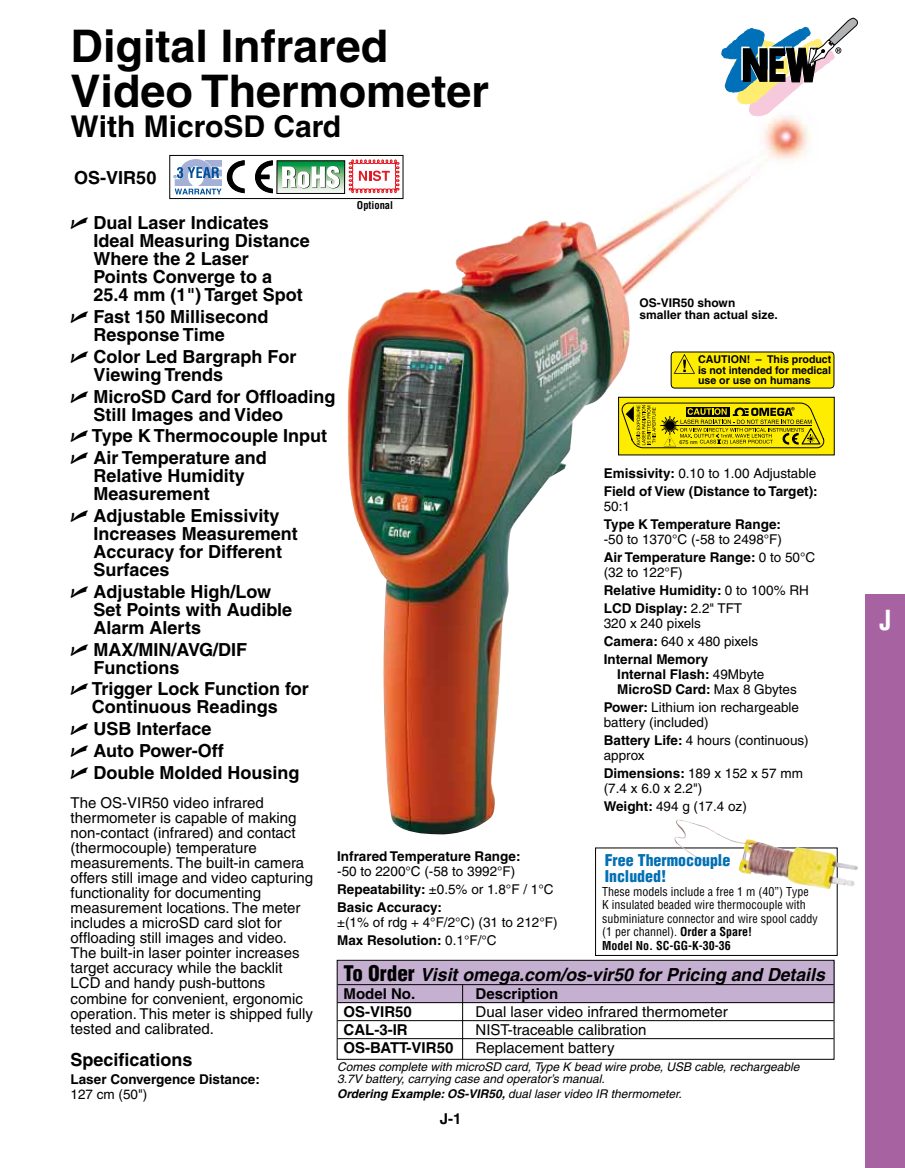
<style>
.page{position:relative;width:905px;height:1168px;background:#fff}
.page>*{position:absolute;margin:0;border:0;box-sizing:border-box;transform-origin:0 0}
.t1{font:700 45px/45px "Helvetica";color:#000}
.t2{font:700 30px "Helvetica";color:#000}
.t3{font:700 condensed 27px "Helvetica";color:#fff}
.t4{font:700 18px/18px "Helvetica";color:#000}
.t5{font:italic 700 18px "Helvetica";color:#000}
.t6{font:900 condensed 15.9px/16.5px "Helvetica";color:#006fb4}
.t7{font:15px/15px "Helvetica";color:#000}
.t8{font:700 15px "Helvetica";color:#000}
.t9{font:13.5px/18px "Helvetica";color:#000}
.t10{font:700 13.5px/18px "Helvetica";color:#000}
.t11{font:italic 12px/12px "Helvetica";color:#000}
.t12{font:condensed 12px/13.5px "Helvetica";color:#000}
.t13{font:700 12px/12px "Helvetica";color:#000}
.t14{font:700 10.65px/10.6px "Helvetica";color:#000;text-align:justify}
.t15{font:700 condensed 10.5px "Helvetica";color:#000}
.t16{font:10.35px "Helvetica";color:#000}
.t17{font:5.4px "Helvetica";color:#000}
.s1{font-family:"Universal Newswith Comm Pi";font-weight:400}
.s2{font-weight:400}
.s3{font-weight:700}
.s4{font-weight:900;font-style:normal;font-stretch:condensed;font-size:21px}
</style>
<div class="page">
<div style="left:865px;top:594px;width:39px;height:574px;background:#a763a1"></div>
<div style="left:595px;top:847px;width:242px;height:109px;border:1px solid #000"></div>
<img style="left:674px;top:835px;width:184px;height:54px">
<img style="left:347px;top:117px;width:475px;height:718px">
<div style="left:337px;top:961px;width:497px;height:41px;background:#c6b0d2"></div>
<hr style="left:337px;top:984px;width:496px;height:1px;background:#000">
<hr style="left:337px;top:1002px;width:496px;height:1px;background:#000">
<hr style="left:337px;top:1020px;width:496px;height:1px;background:#000">
<hr style="left:337px;top:1038px;width:496px;height:1px;background:#000">
<div style="left:337px;top:960px;width:497px;height:99px;border:1px solid #000"></div>
<hr style="left:462px;top:985px;width:1px;height:74px;background:#000">
<div style="left:169px;top:155px;width:234px;height:44px;border:1px solid #000"></div>
<svg style="left:278px;top:162px;width:65px;height:30px"></svg>
<div style="left:276px;top:160px;width:69px;height:34px;border:1px solid #000"></div>
<svg style="left:282px;top:166px;width:58px;height:22px"></svg>
<svg style="left:173px;top:159px;width:100px;height:35px"></svg>
<svg style="left:348px;top:159px;width:52px;height:35px"></svg>
<svg style="left:721px;top:17px;width:137px;height:100px"></svg>
<div style="left:671px;top:352px;width:163px;height:36px;background:#ffed00;border-radius:4px"></div>
<div style="left:670px;top:352px;width:164px;height:36px;border:1px solid #000;border-radius:4px"></div>
<svg style="left:673px;top:354px;width:22px;height:20px"></svg>
<svg style="left:620px;top:399px;width:212px;height:54px;background:#ccbd00"></svg>
<div style="left:618px;top:397px;width:216px;height:58px;border:1px solid #000"></div>
<h1 class="t1" style="left:71px;top:23px;width:420px">Digital Infrared<br>Video Thermometer</h1>
<h2 class="t2" style="left:71px;top:108px;width:272px">With MicroSD Card</h2>
<p class="t4" style="left:74px;top:168px;width:84px">OS-VIR50</p>
<p class="t15" style="left:357px;top:198px;width:38px">Optional</p>
<p class="t4" style="left:94px;top:214px;width:218px;text-indent:-23px"><span class="s1">U</span> Dual Laser Indicates<br>Ideal Measuring Distance<br>Where the 2 Laser<br>Points Converge to a<br>25.4 mm (1") Target Spot</p>
<p class="t4" style="left:94px;top:307px;width:176px;text-indent:-23px"><span class="s1">U</span> Fast 150 Millisecond<br>Response Time</p>
<p class="t4" style="left:94px;top:347px;width:204px;text-indent:-23px"><span class="s1">U</span> Color Led Bargraph For<br>Viewing Trends</p>
<p class="t4" style="left:94px;top:387px;width:243px;text-indent:-23px"><span class="s1">U</span> MicroSD Card for Offloading<br>Still Images and Video</p>
<p class="t4" style="left:71px;top:425px;width:258px;line-height:21.8px"><span class="s1">U</span> Type K Thermocouple Input<br><span class="s1">U</span> Air Temperature and</p>
<p class="t4" style="left:94px;top:466px;width:153px">Relative Humidity<br>Measurement</p>
<p class="t4" style="left:94px;top:506px;width:206px;text-indent:-23px"><span class="s1">U</span> Adjustable Emissivity<br>Increases Measurement<br>Accuracy for Different<br>Surfaces</p>
<p class="t4" style="left:94px;top:582px;width:200px;text-indent:-23px"><span class="s1">U</span> Adjustable High/Low<br>Set Points with Audible<br>Alarm Alerts</p>
<p class="t4" style="left:94px;top:640px;width:155px;text-indent:-23px"><span class="s1">U</span> MAX/MIN/AVG/DIF<br>Functions</p>
<p class="t4" style="left:71px;top:680px;width:240px;text-align:center"><span class="s1">U</span> Trigger Lock Function for<br>Continuous Readings</p>
<p class="t4" style="left:71px;top:718px;width:230px;line-height:21.8px"><span class="s1">U</span> USB Interface<br><span class="s1">U</span> Auto Power-Off<br><span class="s1">U</span> Double Molded Housing</p>
<p class="t7" style="left:71px;top:795px;width:244px">The OS-VIR50 video infrared thermometer is capable of making non-contact (infrared) and contact (thermocouple) temperature measurements. The built-in camera offers still image and video capturing functionality for documenting measurement locations. The meter includes a microSD card slot for offloading still images and video.<br>The built-in laser pointer increases target accuracy while the backlit LCD and handy push-buttons combine for convenient, ergonomic operation. This meter is shipped fully tested and calibrated.</p>
<p class="t4" style="left:71px;top:1050px;width:124px">Specifications</p>
<p class="t10" style="left:71px;top:1069px;width:191px">Laser Convergence Distance:</p>
<p class="t9" style="left:71px;top:1085px;width:78px">127 cm (50")</p>
<p class="t13" style="left:639px;top:297px;width:140px">OS-VIR50 shown smaller than actual size.</p>
<p class="t14" style="left:698px;top:354px;width:135px">CAUTION! – This product is not intended for medical use or use on humans</p>
<p class="t17" style="left:679px;top:438px;width:19px">675 nm</p>
<p class="t10" style="left:603px;top:464px;width:215px">Emissivity: <span class="s2">0.10 to 1.00 Adjustable<br></span>Field of View (Distance to Target):</p>
<p class="t9" style="left:603px;top:497px;width:28px">50:1</p>
<p class="t10" style="left:603px;top:515px;width:179px">Type K Temperature Range:</p>
<p class="t9" style="left:603px;top:530px;width:213px">-50 to 1370°C (-58 to 2498°F)<br><span class="s3">Air Temperature Range:</span> 0 to 50°C</p>
<p class="t10" style="left:603px;top:563px;width:207px"><span class="s2">(32 to 122°F)<br></span>Relative Humidity: <span class="s2">0 to 100% RH<br></span>LCD Display: <span class="s2">2.2" TFT</span></p>
<p class="t9" style="left:603px;top:614px;width:156px">320 x 240 pixels<br><span class="s3">Camera:</span> 640 x 480 pixels<br><span class="s3">Internal Memory</span></p>
<p class="t10" style="left:617px;top:666px;width:181px;line-height:15px">Internal Flash: <span class="s2">49Mbyte<br></span>MicroSD Card: <span class="s2">Max 8 Gbytes</span></p>
<p class="t9" style="left:603px;top:700px;width:197px;line-height:15px"><span class="s3">Power:</span> Lithium ion rechargeable battery (included)</p>
<p class="t9" style="left:603px;top:733px;width:206px;line-height:15px"><span class="s3">Battery Life:</span> 4 hours (continuous) approx</p>
<p class="t9" style="left:603px;top:766px;width:201px;line-height:15px"><span class="s3">Dimensions:</span> 189 x 152 x 57 mm (7.4 x 6.0 x 2.2")</p>
<p class="t9" style="left:603px;top:797px;width:145px"><span class="s3">Weight:</span> 494 g (17.4 oz)</p>
<p class="t16" style="left:636px;top:762px;width:36px">675 nm</p>
<p class="t10" style="left:337px;top:847px;width:185px">Infrared Temperature Range:</p>
<p class="t9" style="left:337px;top:862px;width:218px">-50 to 2200°C (-58 to 3992°F)<br><span class="s3">Repeatability:</span> ±0.5% or 1.8°F / 1°C<br><span class="s3">Basic Accuracy:</span></p>
<p class="t9" style="left:337px;top:913px;width:222px">±(1% of rdg + 4°F/2°C) (31 to 212°F)<br><span class="s3">Max Resolution:</span> 0.1°F/°C</p>
<p class="t6" style="left:604px;top:851px;width:127px">Free Thermocouple<br>Included!</p>
<p class="t12" style="left:602px;top:884px;width:217px">These models include a free 1 m (40”) Type K insulated beaded wire thermocouple with subminiature connector and wire spool caddy (1 per channel). <span class="s3">Order a Spare!<br>Model No. SC-GG-K-30-36</span></p>
<p class="t5" style="left:343px;top:963px;width:483px"><span class="s4">To Order</span> Visit omega.com/os-vir50 for Pricing and Details</p>
<p class="t8" style="left:343px;top:984px;width:73px">Model No.</p>
<p class="t8" style="left:475px;top:984px;width:84px">Description</p>
<p class="t8" style="left:343px;top:1002px;width:70px">OS-VIR50</p>
<p class="t7" style="left:475px;top:1003px;width:253px">Dual laser video infrared thermometer</p>
<p class="t8" style="left:343px;top:1020px;width:66px">CAL-3-IR</p>
<p class="t7" style="left:475px;top:1021px;width:172px">NIST-traceable calibration</p>
<p class="t8" style="left:343px;top:1038px;width:111px">OS-BATT-VIR50</p>
<p class="t7" style="left:475px;top:1039px;width:140px">Replacement battery</p>
<p class="t11" style="left:337px;top:1060px;width:463px">Comes complete with microSD card, Type K bead wire probe, USB cable, rechargeable<br>3.7V battery, carrying case and operator’s manual.</p>
<p class="t11" style="left:337px;top:1087px;width:346px"><span class="s3">Ordering Example: OS-VIR50,</span> dual laser video IR thermometer.</p>
<p class="t8" style="left:440px;top:1110px;width:23px">J-1</p>
<h3 class="t3" style="left:879px;top:603px;width:13px">J</h3>
</div>
